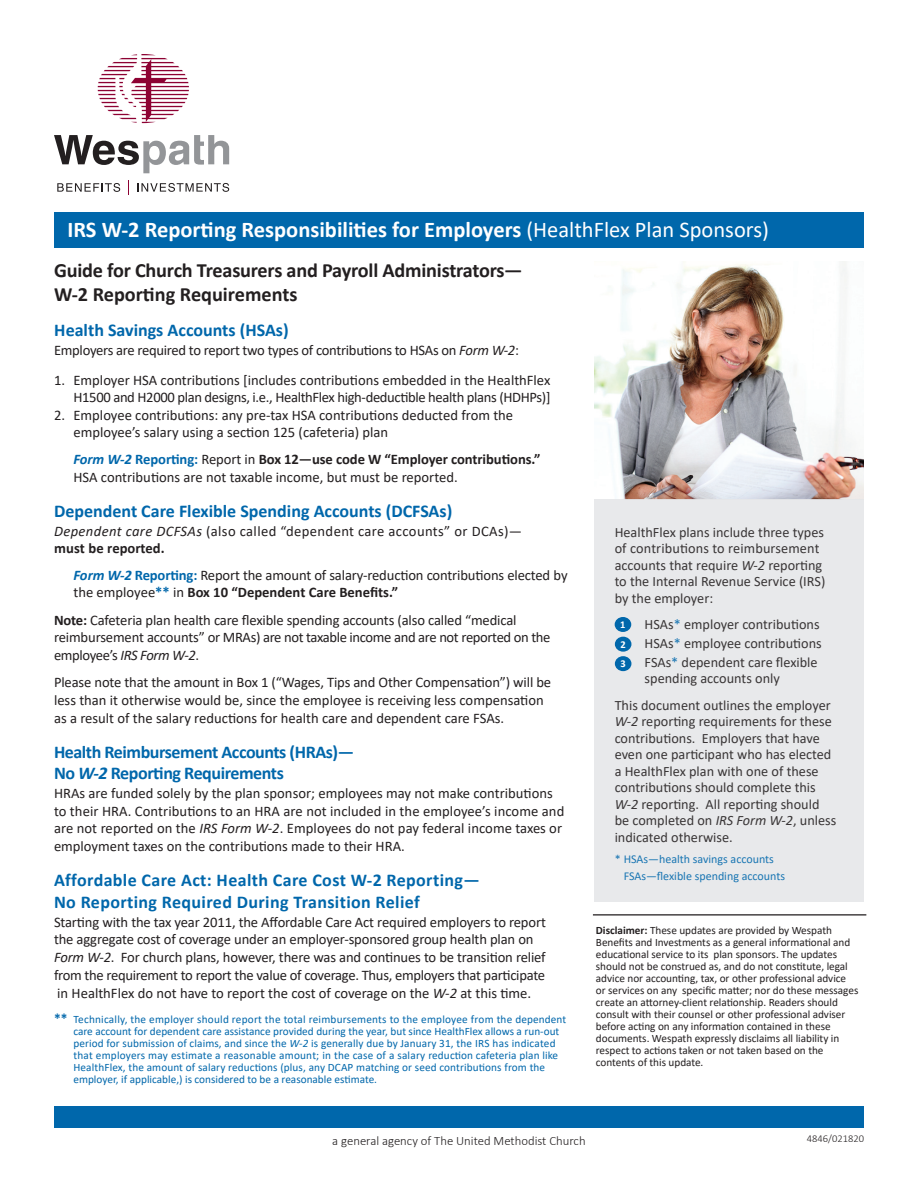
<style>
.page{position:relative;width:918px;height:1188px;background:#fff}
.page>*{position:absolute;margin:0;border:0;box-sizing:border-box;transform-origin:0 0}
.t1{font:700 22.5px "Calibri";color:#fff}
.t2{font:700 20.25px/24.3px "Calibri";letter-spacing:-.01em;color:#231f20}
.t3{font:700 18px/21.6px "Calibri";letter-spacing:.02em;color:#0067ab}
.t4{font:700 18px "Calibri";color:#0067ab}
.t5{font:700 18px/21.6px "Calibri";letter-spacing:-.025em;color:#0067ab}
.t6{font:14.7px/17.7px "Calibri";letter-spacing:-.01em;color:#231f20}
.t7{font:14.7px/17.5px "Calibri";letter-spacing:.025em;color:#231f20}
.t8{font:14.25px/16.6px "Calibri";color:#231f20}
.t9{font:300 12.75px "Calibri";color:#231f20}
.t10{font:12px/16.5px "Calibri";color:#0067ab}
.t11{font:11.25px/12px "Calibri";letter-spacing:-.005em;color:#231f20}
.t12{font:11.25px/12px "Calibri";letter-spacing:.01em;color:#0067ab}
.t13{font:300 10.5px "Calibri";color:#231f20}
.t14{font:700 10.5px/19.6px "Calibri";color:#fff;text-align:justify}
.s1{font-weight:400}
.s2{font-style:italic}
.s3{font-weight:700;font-style:italic;color:#0067ab}
.s4{font-weight:700;color:#0067ab}
.s5{font-weight:700}
.s6{font-size:15px}
.s7{font-weight:700;font-size:13.5px}
.s8{color:#0067ab}
</style>
<div class="page">
<div style="left:54px;top:1106px;width:810px;height:21px;background:#0067ab"></div>
<svg style="left:54px;top:135px;width:175px;height:38px"></svg>
<svg style="left:57px;top:183px;width:63px;height:9px"></svg>
<svg style="left:137px;top:183px;width:92px;height:9px"></svg>
<svg style="left:128px;top:180px;width:1px;height:14px"></svg>
<svg style="left:98px;top:54px;width:91px;height:69px"></svg>
<img style="left:595px;top:261px;width:269px;height:238px">
<div style="left:594px;top:499px;width:270px;height:403px;background:#e6e7e9"></div>
<div style="left:615px;top:617px;width:16px;height:15px;background:#0067ab;border-radius:50%"></div>
<div style="left:615px;top:637px;width:16px;height:15px;background:#0067ab;border-radius:50%"></div>
<div style="left:615px;top:656px;width:16px;height:15px;background:#0067ab;border-radius:50%"></div>
<hr style="left:593px;top:914px;width:273px;height:2px;background:#231f20">
<div style="left:54px;top:213px;width:810px;height:35px;background:#0067ab"></div>
<h1 class="t1" style="left:68px;top:214px;width:703px">IRS W-2 Reporting Responsibilities for Employers <span class="s1">(HealthFlex Plan Sponsors)</span></h1>
<h2 class="t2" style="left:54px;top:257px;width:470px">Guide for Church Treasurers and Payroll Administrators—<br>W-2 Reporting Requirements</h2>
<p class="t4" style="left:54px;top:317px;width:236px">Health Savings Accounts (HSAs)</p>
<p class="t6" style="left:54px;top:341px;width:467px">Employers are required to report two types of contributions to HSAs on <span class="s2">Form W-2</span>:</p>
<p class="t6" style="left:54px;top:371px;width:498px;text-align:right">1. Employer HSA contributions [includes contributions embedded in the HealthFlex<br>H1500 and H2000 plan designs, i.e., HealthFlex high-deductible health plans (HDHPs)]</p>
<p class="t6" style="left:73px;top:406px;width:441px;text-indent:-19px">2. Employee contributions: any pre-tax HSA contributions deducted from the employee’s salary using a section 125 (cafeteria) plan</p>
<p class="t6" style="left:73px;top:450px;width:469px"><span class="s3">Form W-2</span> <span class="s4">Reporting:</span> Report in <span class="s5">Box 12—use code W “Employer contributions.”<br></span>HSA contributions are not taxable income, but must be reported.</p>
<p class="t4" style="left:54px;top:498px;width:400px">Dependent Care Flexible Spending Accounts (DCFSAs)</p>
<p class="t7" style="left:54px;top:522px;width:470px"><span class="s2">Dependent care DCFSAs</span> (also called “dependent care accounts” or DCAs)— <span class="s5">must be reported.</span></p>
<p class="t6" style="left:73px;top:566px;width:496px"><span class="s3">Form W-2</span> <span class="s4">Reporting:</span> Report the amount of salary-reduction contributions elected by the employee<span class="s4">**</span> in <span class="s5">Box 10 “Dependent Care Benefits.”</span></p>
<p class="t6" style="left:54px;top:611px;width:498px"><span class="s5">Note:</span> Cafeteria plan health care flexible spending accounts (also called “medical reimbursement accounts” or MRAs) are not taxable income and are not reported on the employee’s <span class="s2">IRS Form W-2</span>.</p>
<p class="t6" style="left:54px;top:673px;width:499px">Please note that the amount in Box 1 (“Wages, Tips and Other Compensation”) will be less than it otherwise would be, since the employee is receiving less compensation as a result of the salary reductions for health care and dependent care FSAs.</p>
<p class="t5" style="left:54px;top:741px;width:302px">Health Reimbursement Accounts (HRAs)—<br>No <span class="s2">W-2</span> Reporting Requirements</p>
<p class="t6" style="left:54px;top:784px;width:512px">HRAs are funded solely by the plan sponsor; employees may not make contributions to their HRA. Contributions to an HRA are not included in the employee’s income and are not reported on the <span class="s2">IRS Form W-2</span>. Employees do not pay federal income taxes or employment taxes on the contributions made to their HRA.</p>
<p class="t3" style="left:54px;top:869px;width:427px">Affordable Care Act: Health Care Cost W-2 Reporting—<br>No Reporting Required During Transition Relief</p>
<p class="t6" style="left:54px;top:913px;width:493px">Starting with the tax year 2011, the Affordable Care Act required employers to report the aggregate cost of coverage under an employer-sponsored group health plan on <span class="s2">Form W-2</span>. For church plans, however, there was and continues to be transition relief from the requirement to report the value of coverage. Thus, employers that participate in HealthFlex do not have to report the cost of coverage on the <span class="s2">W-2</span> at this time<span class="s6">.</span></p>
<p class="t12" style="left:74px;top:1013px;width:494px;text-indent:-20px"><span class="s7">**</span> Technically, the employer should report the total reimbursements to the employee from the dependent care account for dependent care assistance provided during the year, but since HealthFlex allows a run-out period for submission of claims, and since the <span class="s2">W-2</span> is generally due by January 31, the IRS has indicated that employers may estimate a reasonable amount; in the case of a salary reduction cafeteria plan like HealthFlex, the amount of salary reductions (plus, any DCAP matching or seed contributions from the employer, if applicable,) is considered to be a reasonable estimate.</p>
<p class="t8" style="left:615px;top:523px;width:212px">HealthFlex plans include three types of contributions to reimbursement accounts that require <span class="s2">W-2</span> reporting to the Internal Revenue Service (IRS) by the employer:</p>
<p class="t8" style="left:645px;top:614px;width:179px;line-height:18.9px">HSAs<span class="s8">*</span> employer contributions<br>HSAs<span class="s8">*</span> employee contributions<br>FSAs<span class="s8">*</span> dependent care flexible</p>
<p class="t8" style="left:615px;top:665px;width:218px;line-height:26.2px;text-indent:30px">spending accounts only<br>This document outlines the employer</p>
<p class="t8" style="left:615px;top:713px;width:223px"><span class="s2">W-2</span> reporting requirements for these contributions. Employers that have even one participant who has elected a HealthFlex plan with one of these contributions should complete this <span class="s2">W-2</span> reporting. All reporting should be completed on <span class="s2">IRS Form W-2</span>, unless indicated otherwise.</p>
<p class="t10" style="left:624px;top:851px;width:163px;text-indent:-9px">* HSAs—health savings accounts<br>FSAs—flexible spending accounts</p>
<p class="t14" style="left:620px;top:614px;width:7px">1<br>2<br>3</p>
<p class="t11" style="left:596px;top:924px;width:264px"><span class="s5">Disclaimer:</span> These updates are provided by Wespath Benefits and Investments as a general informational and educational service to its plan sponsors. The updates should not be construed as, and do not constitute, legal advice nor accounting, tax, or other professional advice or services on any specific matter; nor do these messages create an attorney-client relationship. Readers should consult with their counsel or other professional adviser before acting on any information contained in these documents. Wespath expressly disclaims all liability in respect to actions taken or not taken based on the contents of this update.</p>
<p class="t9" style="left:332px;top:1133px;width:255px">a general agency of The United Methodist Church</p>
<p class="t13" style="left:807px;top:1132px;width:59px">4846/021820</p>
</div>
